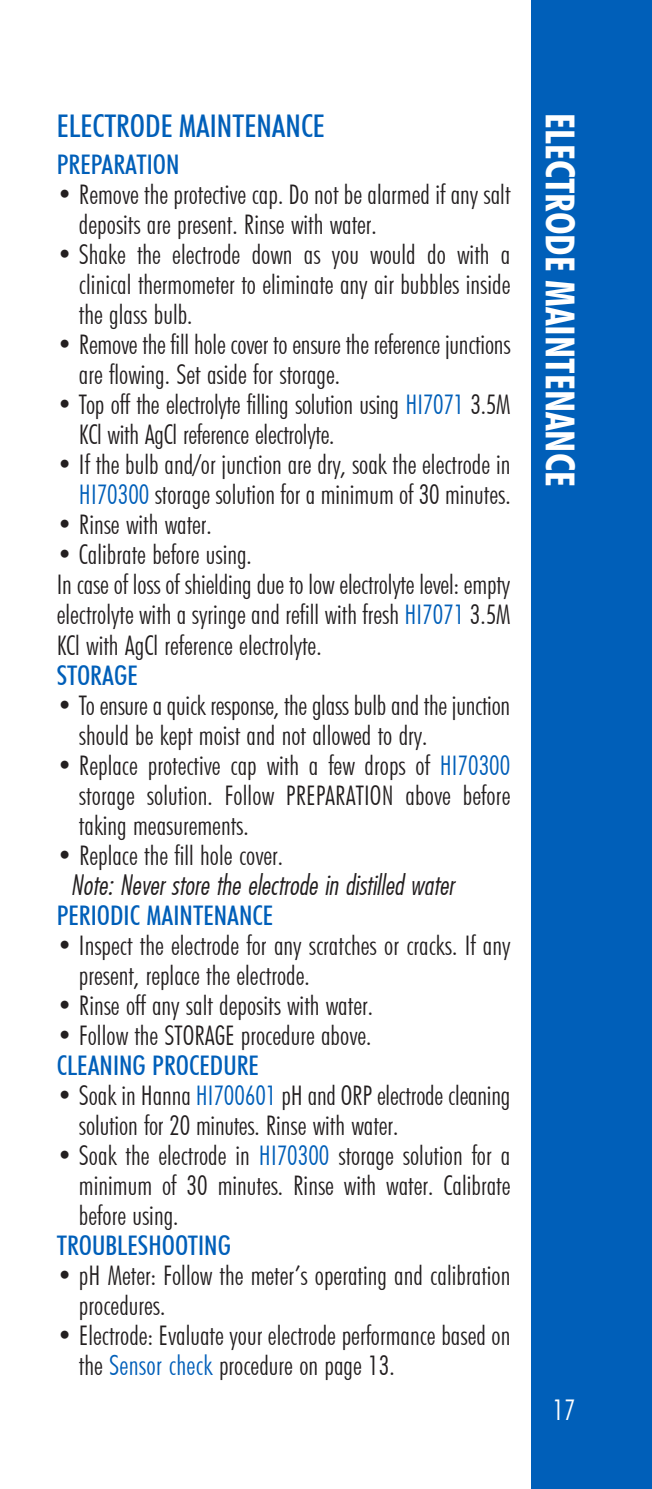
<style>
.page{position:relative;width:652px;height:1489px;background:#fff}
.page>*{position:absolute;margin:0;border:0;box-sizing:border-box;transform-origin:0 0}
.t1{font:700 condensed 40px "Futura BT";color:#fff}
.t2{font:500 condensed 31.25px "Futura BT";color:#005fb9}
.t3{font:300 condensed 28.5px "Futura BT";color:#fff}
.t4{font:300 condensed 27px/30px "Futura BT";color:#231f20}
.t5{font:500 condensed 27px "Futura BT";color:#005fb9}
.t6{font:27px "Futura Lt Cn BT Italic";color:#231f20}
.s1{color:#005fb9}
.s2{font-size:27.5px;color:#005fb9}
</style>
<div class="page">
<div style="left:531px;top:0;width:121px;height:1488px;background:#005fb9"></div>
<p class="t2" style="left:57px;top:107px;width:270px">ELECTRODE MAINTENANCE</p>
<p class="t5" style="left:57px;top:148px;width:124px">PREPARATION</p>
<p class="t4" style="left:79px;top:179px;width:433px;text-indent:-22px">• Remove the protective cap. Do not be alarmed if any salt deposits are present. Rinse with water.</p>
<p class="t4" style="left:79px;top:239px;width:433px;text-align:justify;text-indent:-22px">• Shake the electrode down as you would do with a clinical thermometer to eliminate any air bubbles inside the glass bulb.</p>
<p class="t4" style="left:79px;top:329px;width:433px;text-indent:-22px">• Remove the fill hole cover to ensure the reference junctions are flowing. Set aside for storage.</p>
<p class="t4" style="left:79px;top:389px;width:433px;text-indent:-22px">• Top off the electrolyte filling solution using <span class="s1">HI7071</span> 3.5M<br>KCl with AgCl reference electrolyte.</p>
<p class="t4" style="left:57px;top:449px;width:455px;text-align:right">• If the bulb and/or junction are dry, soak the electrode in<br><span class="s1">HI70300</span> storage solution for a minimum of 30 minutes.</p>
<p class="t4" style="left:57px;top:509px;width:157px">• Rinse with water.</p>
<p class="t4" style="left:57px;top:539px;width:455px">• Calibrate before using.<br>In case of loss of shielding due to low electrolyte level: empty electrolyte with a syringe and refill with fresh <span class="s1">HI7071</span> 3.5M KCl with AgCl reference electrolyte.</p>
<p class="t5" style="left:57px;top:658px;width:83px">STORAGE</p>
<p class="t4" style="left:79px;top:689px;width:433px;text-indent:-22px">• To ensure a quick response, the glass bulb and the junction should be kept moist and not allowed to dry.</p>
<p class="t4" style="left:79px;top:749px;width:433px;text-align:justify;text-indent:-22px">• Replace protective cap with a few drops of <span class="s1">HI70300 </span>storage solution. Follow PREPARATION above before taking measurements.</p>
<p class="t4" style="left:57px;top:839px;width:228px">• Replace the fill hole cover.</p>
<p class="t6" style="left:71px;top:867px;width:385px">Note: Never store the electrode in distilled water</p>
<p class="t5" style="left:57px;top:898px;width:218px">PERIODIC MAINTENANCE</p>
<p class="t4" style="left:79px;top:929px;width:433px;text-indent:-22px">• Inspect the electrode for any scratches or cracks. If any present, replace the electrode.</p>
<p class="t4" style="left:57px;top:989px;width:318px">• Rinse off any salt deposits with water.</p>
<p class="t4" style="left:57px;top:1019px;width:316px">• Follow the STORAGE procedure above.</p>
<p class="t5" style="left:57px;top:1048px;width:204px">CLEANING PROCEDURE</p>
<p class="t4" style="left:79px;top:1079px;width:433px;text-indent:-22px">• Soak in Hanna <span class="s1">HI700601</span> pH and ORP electrode cleaning solution for 20 minutes. Rinse with water.</p>
<p class="t4" style="left:79px;top:1139px;width:433px;text-align:justify;text-indent:-22px">• Soak the electrode in <span class="s1">HI70300</span> storage solution for a minimum of 30 minutes. Rinse with water. Calibrate before using.</p>
<p class="t5" style="left:57px;top:1228px;width:176px">TROUBLESHOOTING</p>
<p class="t4" style="left:79px;top:1259px;width:433px;text-indent:-22px">• pH Meter: Follow the meter’s operating and calibration procedures.</p>
<p class="t4" style="left:79px;top:1319px;width:433px;text-indent:-22px">• Electrode: Evaluate your electrode performance based on the <span class="s2">Sensor check</span> procedure on page 13.</p>
<h1 class="t1" style="left:584px;top:113px;width:374px;rotate:90deg">ELECTRODE MAINTENANCE</h1>
<p class="t3" style="left:553px;top:1392px;width:24px">17</p>
</div>
